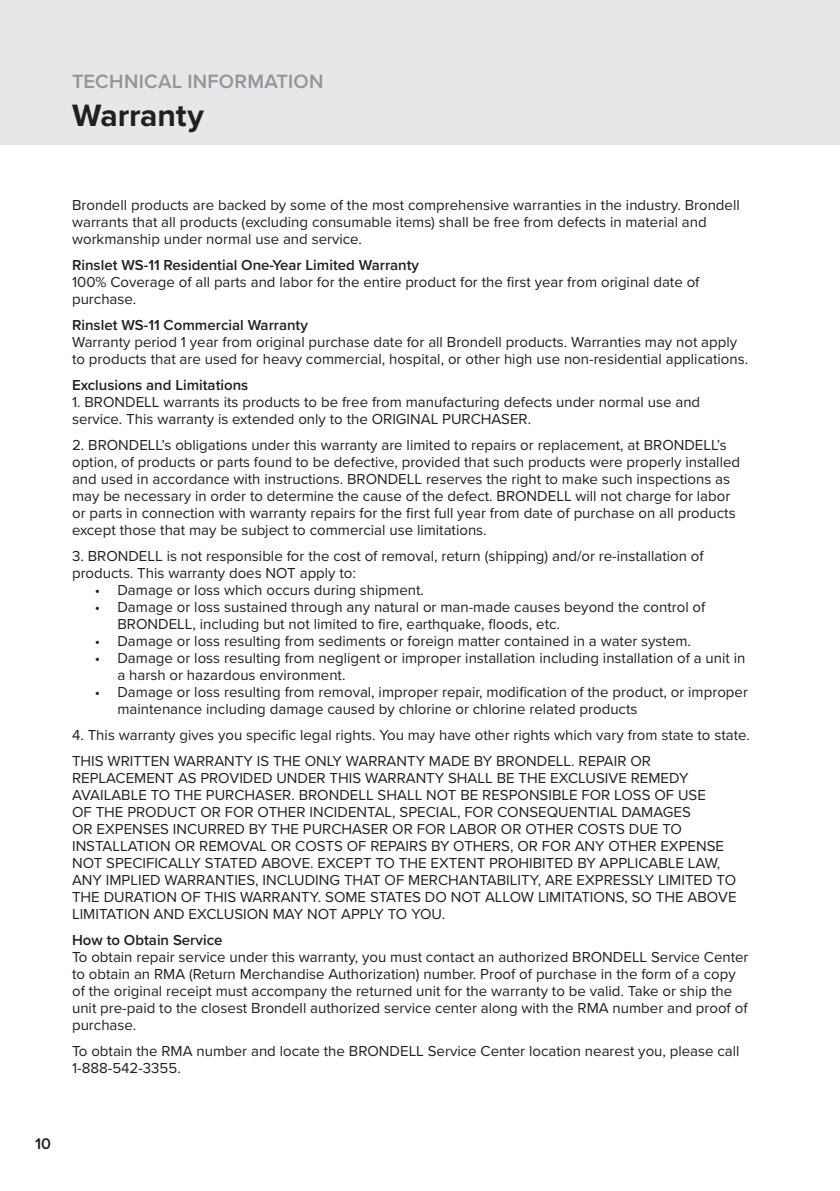
<style>
.page{position:relative;width:840px;height:1191px;background:#fff}
.page>*{position:absolute;margin:0;border:0;box-sizing:border-box;transform-origin:0 0}
.PAGE_HEADER_Large{font:700 32px "Proxima Nova";letter-spacing:-.005em;color:#231f20}
.PAGE_HEADER_Small{font:600 20px "Proxima Nova";letter-spacing:.01em;color:#939598}
.t1{font:600 16px "Proxima Nova";color:#231f20}
.t2{font:15px/17px "Proxima Nova";color:#231f20}
.t3{font:600 15px "Proxima Nova";color:#231f20}
.s1{font-weight:600}
</style>
<div class="page">
<div style="left:0;top:0;width:839px;height:144px;background:#e6e7e9"></div>
<p class="PAGE_HEADER_Small" style="left:72px;top:66px;width:253px">TECHNICAL INFORMATION</p>
<p class="PAGE_HEADER_Large" style="left:72px;top:92px;width:133px">Warranty</p>
<p class="t2" style="left:72px;top:196px;width:668px">Brondell products are backed by some of the most comprehensive warranties in the industry. Brondell warrants that all products (excluding consumable items) shall be free from defects in material and workmanship under normal use and service.</p>
<p class="t3" style="left:72px;top:254px;width:348px">Rinslet WS-11 Residential One-Year Limited Warranty</p>
<p class="t2" style="left:72px;top:273px;width:628px">100% Coverage of all parts and labor for the entire product for the first year from original date of purchase.</p>
<p class="t2" style="left:72px;top:316px;width:677px"><span class="s1">Rinslet WS-11 Commercial Warranty<br></span>Warranty period 1 year from original purchase date for all Brondell products. Warranties may not apply to products that are used for heavy commercial, hospital, or other high use non-residential applications.</p>
<p class="t3" style="left:72px;top:374px;width:178px">Exclusions and Limitations</p>
<p class="t2" style="left:72px;top:393px;width:629px">1. BRONDELL warrants its products to be free from manufacturing defects under normal use and service. This warranty is extended only to the ORIGINAL PURCHASER.</p>
<p class="t2" style="left:72px;top:436px;width:669px">2. BRONDELL’s obligations under this warranty are limited to repairs or replacement, at BRONDELL’s option, of products or parts found to be defective, provided that such products were properly installed and used in accordance with instructions. BRONDELL reserves the right to make such inspections as may be necessary in order to determine the cause of the defect. BRONDELL will not charge for labor or parts in connection with warranty repairs for the first full year from date of purchase on all products except those that may be subject to commercial use limitations.</p>
<p class="t2" style="left:72px;top:547px;width:633px">3. BRONDELL is not responsible for the cost of removal, return (shipping) and/or re-installation of products. This warranty does NOT apply to:</p>
<p class="t2" style="left:95px;top:581px;width:330px">• Damage or loss which occurs during shipment.</p>
<p class="t2" style="left:117px;top:598px;width:589px;text-indent:-23px">• Damage or loss sustained through any natural or man-made causes beyond the control of<br>BRONDELL, including but not limited to fire, earthquake, floods, etc.</p>
<p class="t2" style="left:95px;top:632px;width:597px">• Damage or loss resulting from sediments or foreign matter contained in a water system.</p>
<p class="t2" style="left:117px;top:649px;width:629px;text-indent:-23px">• Damage or loss resulting from negligent or improper installation including installation of a unit in a harsh or hazardous environment.</p>
<p class="t2" style="left:117px;top:683px;width:631px;text-indent:-23px">• Damage or loss resulting from removal, improper repair, modification of the product, or improper maintenance including damage caused by chlorine or chlorine related products</p>
<p class="t2" style="left:72px;top:726px;width:679px">4. This warranty gives you specific legal rights. You may have other rights which vary from state to state.</p>
<p class="t2" style="left:72px;top:752px;width:665px">THIS WRITTEN WARRANTY IS THE ONLY WARRANTY MADE BY BRONDELL. REPAIR OR REPLACEMENT AS PROVIDED UNDER THIS WARRANTY SHALL BE THE EXCLUSIVE REMEDY AVAILABLE TO THE PURCHASER. BRONDELL SHALL NOT BE RESPONSIBLE FOR LOSS OF USE<br>OF THE PRODUCT OR FOR OTHER INCIDENTAL, SPECIAL, FOR CONSEQUENTIAL DAMAGES<br>OR EXPENSES INCURRED BY THE PURCHASER OR FOR LABOR OR OTHER COSTS DUE TO INSTALLATION OR REMOVAL OR COSTS OF REPAIRS BY OTHERS, OR FOR ANY OTHER EXPENSE NOT SPECIFICALLY STATED ABOVE. EXCEPT TO THE EXTENT PROHIBITED BY APPLICABLE LAW, ANY IMPLIED WARRANTIES, INCLUDING THAT OF MERCHANTABILITY, ARE EXPRESSLY LIMITED TO THE DURATION OF THIS WARRANTY. SOME STATES DO NOT ALLOW LIMITATIONS, SO THE ABOVE LIMITATION AND EXCLUSION MAY NOT APPLY TO YOU.</p>
<p class="t3" style="left:72px;top:929px;width:152px">How to Obtain Service</p>
<p class="t2" style="left:72px;top:948px;width:677px">To obtain repair service under this warranty, you must contact an authorized BRONDELL Service Center to obtain an RMA (Return Merchandise Authorization) number. Proof of purchase in the form of a copy of the original receipt must accompany the returned unit for the warranty to be valid. Take or ship the unit pre-paid to the closest Brondell authorized service center along with the RMA number and proof of purchase.</p>
<p class="t2" style="left:72px;top:1042px;width:668px">To obtain the RMA number and locate the BRONDELL Service Center location nearest you, please call</p>
<p class="t2" style="left:72px;top:1059px;width:110px">1-888-542-3355.</p>
<p class="t1" style="left:35px;top:1131px;width:17px">10</p>
</div>
